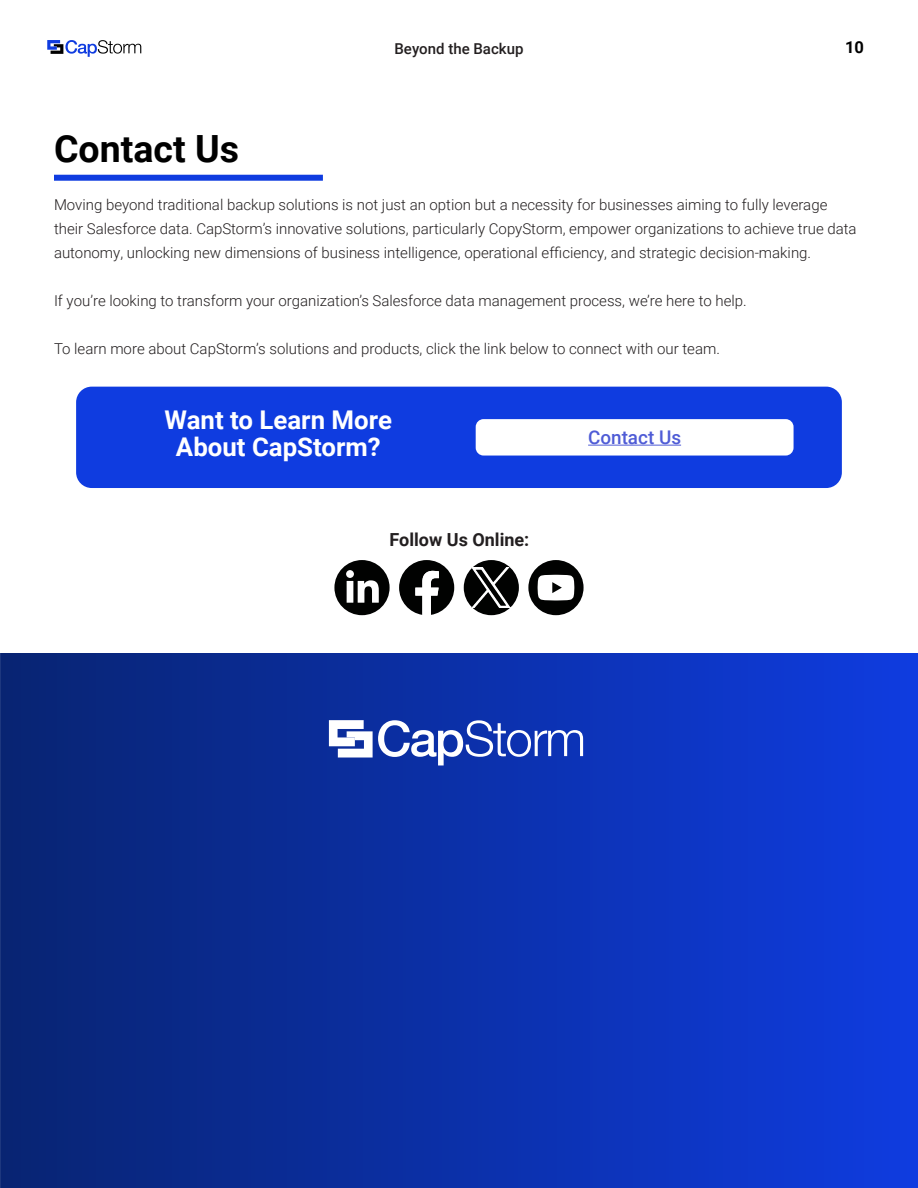
<style>
.page{position:relative;width:918px;height:1188px;background:#fff}
.page>*{position:absolute;margin:0;border:0;box-sizing:border-box;transform-origin:0 0}
.Headline{font:700 37.5px "Roboto";color:#000}
.Body_Copy{font:700 25.8px/27px "Roboto";color:#fff;text-align:center}
.Body_Copy-2{font:500 18.9px "Roboto";color:#4f5cd6}
.Body_Copy-3{font:700 18px "Roboto";color:#231f20}
.t1{font:700 16.5px "Roboto";color:#000}
.Body_Copy-4{font:300 15px/24px "Roboto";color:#231f20}
.t2{font:500 15px "Roboto";color:#231f20}
</style>
<div class="page">
<svg style="left:47px;top:40px;width:94px;height:17px"></svg>
<div style="left:54px;top:175px;width:269px;height:6px;background:#0f3ce0"></div>
<div style="left:76px;top:387px;width:766px;height:101px;background:#0f3ce0;border-radius:16px"></div>
<div style="left:476px;top:419px;width:318px;height:37px;background:#fff;border-radius:8px"></div>
<hr style="left:588px;top:445px;width:93px;height:1px;background:#4f5cd6">
<svg style="left:399px;top:560px;width:55px;height:55px"></svg>
<div style="left:334px;top:560px;width:56px;height:55px;background:#010201;border-radius:50%"></div>
<svg style="left:347px;top:580px;width:32px;height:23px"></svg>
<div style="left:346px;top:570px;width:8px;height:8px;background:#fefefe;border-radius:50%"></div>
<div style="left:464px;top:560px;width:55px;height:55px;background:#010201;border-radius:50%"></div>
<img style="left:472px;top:568px;width:39px;height:39px">
<div style="left:528px;top:560px;width:56px;height:55px;background:#010201;border-radius:50%"></div>
<svg style="left:538px;top:575px;width:36px;height:25px"></svg>
<img style="left:0;top:653px;width:918px;height:535px">
<svg style="left:329px;top:720px;width:254px;height:45px"></svg>
<p class="t2" style="left:394px;top:38px;width:131px">Beyond the Backup</p>
<p class="t1" style="left:845px;top:35px;width:20px">10</p>
<p class="Headline" style="left:54px;top:123px;width:186px">Contact Us</p>
<p class="Body_Copy-4" style="left:54px;top:192px;width:804px">Moving beyond traditional backup solutions is not just an option but a necessity for businesses aiming to fully leverage their Salesforce data. CapStorm’s innovative solutions, particularly CopyStorm, empower organizations to achieve true data autonomy, unlocking new dimensions of business intelligence, operational efficiency, and strategic decision-making.</p>
<p class="Body_Copy-4" style="left:54px;top:288px;width:694px">If you’re looking to transform your organization’s Salesforce data management process, we’re here to help.</p>
<p class="Body_Copy-4" style="left:54px;top:336px;width:667px">To learn more about CapStorm’s solutions and products, click the link below to connect with our team.</p>
<p class="Body_Copy" style="left:165px;top:405px;width:229px">Want to Learn More<br>About CapStorm?</p>
<p class="Body_Copy-3" style="left:390px;top:527px;width:141px">Follow Us Online:</p>
<p class="Body_Copy-2" style="left:588px;top:424px;width:94px">Contact Us</p>
</div>
